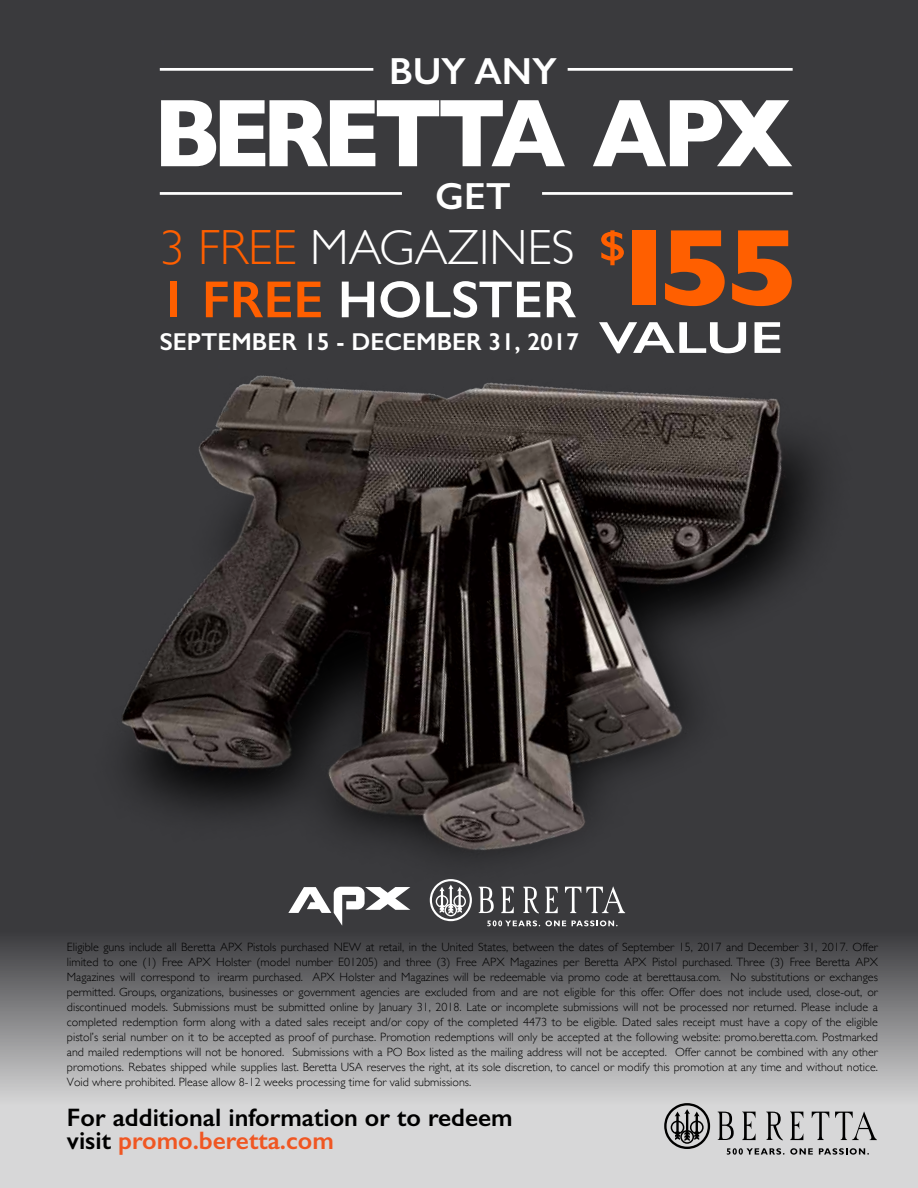
<style>
.page{position:relative;width:918px;height:1188px;background:#fff}
.page>*{position:absolute;margin:0;border:0;box-sizing:border-box;transform-origin:0 0}
.t1{font:700 110.4px "Gill Sans";color:#ff5f00;scale:1.16 1}
.t2{font:700 97.5px "Gill Sans";letter-spacing:-.08em;color:#fff;scale:.91 1}
.t3{font:600 52.35px "Gill Sans";color:#fff}
.t4{font:300 49.35px "Gill Sans";color:#fff}
.t5{font:600 45px "Gill Sans";letter-spacing:-.01em;color:#fff;scale:1.29 1}
.t6{font:600 43.2px "Gill Sans";color:#ff5f00;scale:1.16 1}
.t7{font:600 37.8px "Gill Sans";color:#fff}
.t8{font:600 25.35px/22.5px "Gill Sans";color:#000}
.t9{font:600 24.45px "Gill Sans";color:#fff}
.t10{font:300 12px/15px "Gill Sans";color:#000;text-align:justify}
.s1{color:#ff5f00}
.s2{color:#f05622}
</style>
<div class="page">
<div style="left:0;top:0;width:918px;height:170px;background:#3a3a3d"></div>
<svg style="left:0;top:1083px;width:918px;height:105px;background:#d4d4d5"></svg>
<svg style="left:727px;top:1148px;width:86px;height:7px"></svg>
<svg style="left:819px;top:1148px;width:50px;height:7px"></svg>
<svg style="left:766px;top:1112px;width:17px;height:28px"></svg>
<svg style="left:812px;top:1112px;width:17px;height:28px"></svg>
<svg style="left:835px;top:1111px;width:42px;height:29px"></svg>
<svg style="left:718px;top:1112px;width:16px;height:28px"></svg>
<svg style="left:742px;top:1112px;width:14px;height:28px"></svg>
<svg style="left:790px;top:1112px;width:13px;height:28px"></svg>
<svg style="left:664px;top:1103px;width:46px;height:46px;background:#8c8c8d"></svg>
<hr style="left:160px;top:68px;width:213px;height:3px;background:#fff">
<hr style="left:568px;top:68px;width:225px;height:3px;background:#fff">
<img style="left:0;top:170px;width:918px;height:913px">
<h3 class="t7" style="left:389px;top:49px;width:170px">BUY ANY</h3>
<h2 class="t2" style="left:153px;top:56px;width:704px">BERETTA APX</h2>
<h3 class="t7" style="left:435px;top:173px;width:77px">GET</h3>
<h3 class="t4" style="left:160px;top:208px;width:416px"><span class="s1">3 FREE</span> MAGAZINES</h3>
<h3 class="t3" style="left:160px;top:268px;width:418px"><span class="s1">1 FREE</span> HOLSTER</h3>
<h3 class="t9" style="left:160px;top:327px;width:421px">SEPTEMBER 15 - DECEMBER 31, 2017</h3>
<h3 class="t6" style="left:599px;top:219px;width:25px">$</h3>
<h1 class="t1" style="left:606px;top:180px;width:170px">155</h1>
<h3 class="t5" style="left:599px;top:310px;width:145px">VALUE</h3>
<p class="t10" style="left:67px;top:939px;width:812px">Eligible guns include all Beretta APX Pistols purchased NEW at retail, in the United States, between the dates of September 15, 2017 and December 31, 2017. Offer limited to one (1) Free APX Holster (model number E01205) and three (3) Free APX Magazines per Beretta APX Pistol purchased. Three (3) Free Beretta APX Magazines will correspond to irearm purchased. APX Holster and Magazines will be redeemable via promo code at berettausa.com. No substitutions or exchanges permitted. Groups, organizations, businesses or government agencies are excluded from and are not eligible for this offer. Offer does not include used, close-out, or discontinued models. Submissions must be submitted online by January 31, 2018. Late or incomplete submissions will not be processed nor returned. Please include a completed redemption form along with a dated sales receipt and/or copy of the completed 4473 to be eligible. Dated sales receipt must have a copy of the eligible pistol’s serial number on it to be accepted as proof of purchase. Promotion redemptions will only be accepted at the following website: promo.beretta.com. Postmarked and mailed redemptions will not be honored. Submissions with a PO Box listed as the mailing address will not be accepted. Offer cannot be combined with any other promotions. Rebates shipped while supplies last. Beretta USA reserves the right, at its sole discretion, to cancel or modify this promotion at any time and without notice.<br>Void where prohibited. Please allow 8-12 weeks processing time for valid submissions.</p>
<h3 class="t8" style="left:67px;top:1106px;width:447px">For additional information or to redeem visit <span class="s2">promo.beretta.com</span></h3>
</div>
